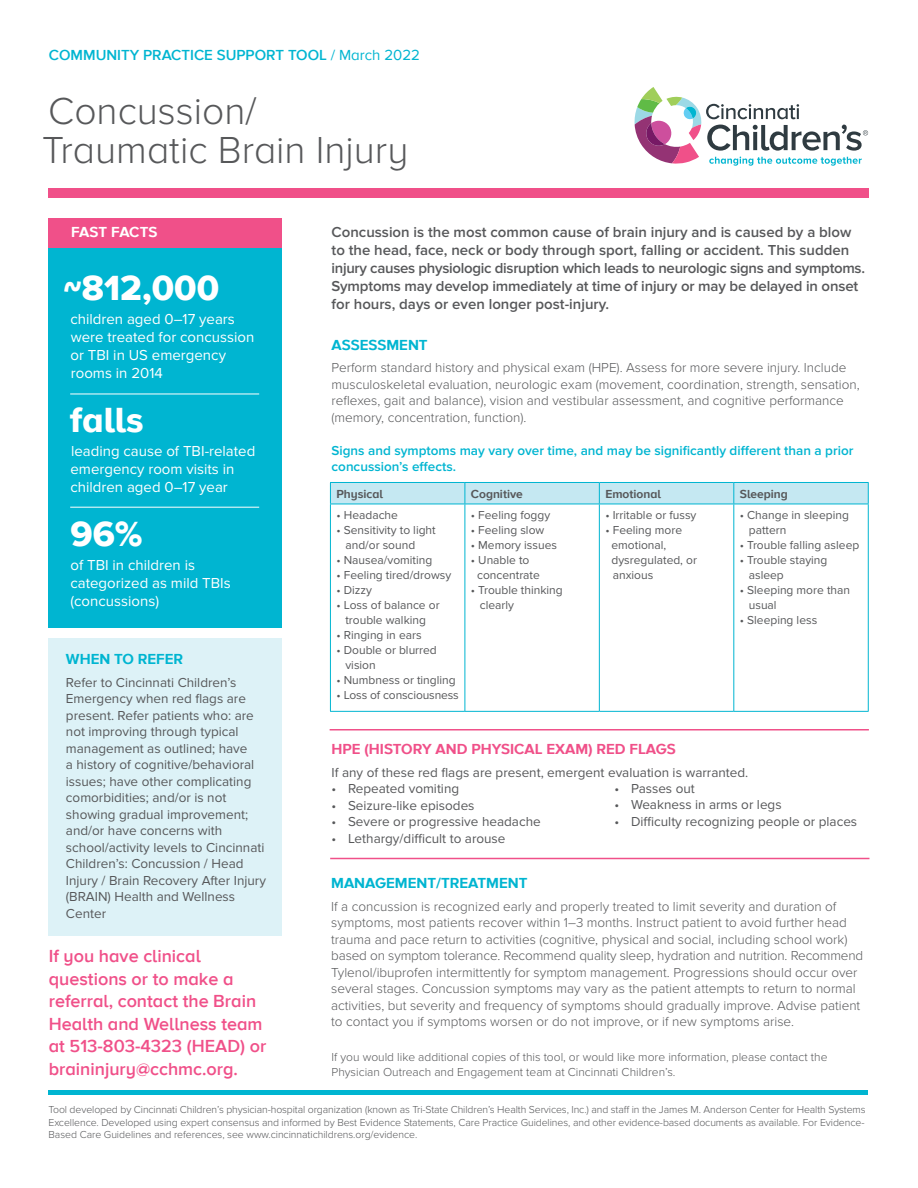
<style>
.page{position:relative;width:918px;height:1188px;background:#fff}
.page>*{position:absolute;margin:0;border:0;box-sizing:border-box;transform-origin:0 0}
.t1{font:300 39px "Proxima Nova A";color:#57585a}
.t2{font:36px "Proxima Nova A Extrabld";color:#fff}
.t3{font:600 18px/22.5px "Proxima Nova A";color:#f05089}
.t4{font:600 15px/18px "Proxima Nova";color:#57585a}
.t5{font:15px/18px "Proxima Nova";color:#fff}
.t6{font:700 15px "Proxima Nova A";color:#00b5d1}
.t7{font:600 15px "Proxima Nova A";color:#00b5d1}
.t8{font:700 15px "Proxima Nova A";color:#f05089}
.t9{font:700 15px "Proxima Nova A";letter-spacing:.005em;color:#fff}
.t10{font:300 13.5px/16.5px "Proxima Nova";color:#57585a}
.t11{font:13.5px/16.5px "Proxima Nova";color:#57585a}
.t12{font:600 13.5px/16.5px "Proxima Nova";color:#00b5d1}
.t13{font:12px/15px "Proxima Nova";color:#57585a}
.t14{font:300 12px/15px "Proxima Nova";color:#57585a}
.t15{font:700 12px "Proxima Nova A";color:#57585a}
.t16{font:300 10.5px "Proxima Nova";letter-spacing:-.01em;color:#57585a}
.s1{font-weight:400}
</style>
<div class="page">
<div style="left:49px;top:218px;width:233px;height:409px;background:#00b5d1"></div>
<svg style="left:635px;top:87px;width:233px;height:79px"></svg>
<div style="left:49px;top:189px;width:820px;height:9px;background:#f05089"></div>
<div style="left:49px;top:218px;width:233px;height:29px;background:#f05089"></div>
<hr style="left:330px;top:729px;width:539px;height:2px;background:#f05089">
<hr style="left:330px;top:858px;width:539px;height:1px;background:#f05089">
<hr style="left:70px;top:394px;width:189px;height:1px;background:#fff">
<hr style="left:49px;top:1091px;width:819px;height:4px;background:#00b5d1">
<div style="left:48px;top:638px;width:233px;height:297px;background:#ddf2f7"></div>
<svg style="left:330px;top:482px;width:539px;height:22px;background:#b5e3ef"></svg>
<hr style="left:330px;top:504px;width:135px;height:1px;background:#00b5d1">
<hr style="left:330px;top:504px;width:1px;height:207px;background:#00b5d1">
<hr style="left:465px;top:504px;width:134px;height:1px;background:#00b5d1">
<hr style="left:465px;top:504px;width:1px;height:207px;background:#00b5d1">
<hr style="left:599px;top:504px;width:135px;height:1px;background:#00b5d1">
<hr style="left:599px;top:504px;width:1px;height:207px;background:#00b5d1">
<hr style="left:734px;top:504px;width:135px;height:1px;background:#00b5d1">
<hr style="left:733px;top:504px;width:1px;height:207px;background:#00b5d1">
<hr style="left:868px;top:504px;width:1px;height:207px;background:#00b5d1">
<hr style="left:330px;top:711px;width:135px;height:1px;background:#00b5d1">
<hr style="left:465px;top:711px;width:134px;height:1px;background:#00b5d1">
<hr style="left:599px;top:711px;width:135px;height:1px;background:#00b5d1">
<hr style="left:734px;top:711px;width:135px;height:1px;background:#00b5d1">
<hr style="left:70px;top:507px;width:189px;height:1px;background:#fff">
<p class="t7" style="left:49px;top:46px;width:373px">COMMUNITY PRACTICE SUPPORT TOOL <span class="s1">/ March 2022</span></p>
<p class="t1" style="left:48px;top:88px;width:210px">Concussion/</p>
<p class="t1" style="left:42px;top:127px;width:368px">Traumatic Brain Injury</p>
<p class="t9" style="left:71px;top:224px;width:88px">FAST FACTS</p>
<p class="t2" style="left:63px;top:267px;width:157px">~812,000</p>
<p class="t5" style="left:70px;top:311px;width:185px">children aged 0–17 years were treated for concussion</p>
<p class="t5" style="left:70px;top:347px;width:157px">or TBI in US emergency rooms in 2014</p>
<p class="t2" style="left:70px;top:399px;width:75px">falls</p>
<p class="t5" style="left:70px;top:443px;width:186px">leading cause of TBI-related emergency room visits in children aged 0–17 year</p>
<p class="t2" style="left:71px;top:513px;width:74px">96%</p>
<p class="t5" style="left:70px;top:557px;width:126px">of TBI in children is</p>
<p class="t5" style="left:70px;top:575px;width:162px">categorized as mild TBIs</p>
<p class="t5" style="left:71px;top:593px;width:90px">(concussions)</p>
<p class="t6" style="left:66px;top:650px;width:119px">WHEN TO REFER</p>
<p class="t11" style="left:66px;top:674px;width:190px">Refer to Cincinnati Children’s<br>Emergency when red flags are present. Refer patients who: are not improving through typical management as outlined; have a history of cognitive/behavioral issues; have other complicating comorbidities; and/or is not</p>
<p class="t11" style="left:66px;top:806px;width:184px">showing gradual improvement; and/or have concerns with</p>
<p class="t11" style="left:66px;top:839px;width:202px">school/activity levels to Cincinnati<br>Children’s: Concussion / Head<br>Injury / Brain Recovery After Injury (BRAIN) Health and Wellness<br>Center</p>
<p class="t3" style="left:49px;top:946px;width:154px">If you have clinical</p>
<p class="t3" style="left:49px;top:968px;width:186px">questions or to make a</p>
<p class="t3" style="left:49px;top:991px;width:219px">referral, contact the Brain<br>Health and Wellness team at 513-803-4323 (HEAD) or braininjury@cchmc.org.</p>
<p class="t4" style="left:332px;top:224px;width:535px">Concussion is the most common cause of brain injury and is caused by a blow to the head, face, neck or body through sport, falling or accident. This sudden injury causes physiologic disruption which leads to neurologic signs and symptoms.<br>Symptoms may develop immediately at time of injury or may be delayed in onset for hours, days or even longer post-injury.</p>
<p class="t6" style="left:332px;top:336px;width:98px">ASSESSMENT</p>
<p class="t10" style="left:332px;top:360px;width:530px">Perform standard history and physical exam (HPE). Assess for more severe injury. Include musculoskeletal evaluation, neurologic exam (movement, coordination, strength, sensation, reflexes, gait and balance), vision and vestibular assessment, and cognitive performance (memory, concentration, function).</p>
<p class="t12" style="left:332px;top:442px;width:523px">Signs and symptoms may vary over time, and may be significantly different than a prior concussion’s effects.</p>
<p class="t15" style="left:336px;top:487px;width:48px">Physical</p>
<p class="t15" style="left:471px;top:487px;width:54px">Cognitive</p>
<p class="t15" style="left:605px;top:487px;width:57px">Emotional</p>
<p class="t15" style="left:740px;top:487px;width:50px">Sleeping</p>
<p class="t13" style="left:336px;top:508px;width:63px">• Headache</p>
<p class="t13" style="left:345px;top:523px;width:92px;text-indent:-9px">• Sensitivity to light and/or sound</p>
<p class="t13" style="left:336px;top:553px;width:97px">• Nausea/vomiting</p>
<p class="t13" style="left:336px;top:568px;width:116px">• Feeling tired/drowsy</p>
<p class="t13" style="left:336px;top:583px;width:37px">• Dizzy</p>
<p class="t13" style="left:336px;top:598px;width:105px;text-align:center">• Loss of balance or trouble walking</p>
<p class="t13" style="left:336px;top:628px;width:87px">• Ringing in ears</p>
<p class="t13" style="left:345px;top:643px;width:93px;text-indent:-9px">• Double or blurred vision</p>
<p class="t13" style="left:336px;top:673px;width:121px">• Numbness or tingling</p>
<p class="t13" style="left:336px;top:688px;width:124px">• Loss of consciousness</p>
<p class="t13" style="left:749px;top:508px;width:102px;text-indent:-9px">• Change in sleeping pattern</p>
<p class="t13" style="left:740px;top:538px;width:121px">• Trouble falling asleep</p>
<p class="t13" style="left:749px;top:553px;width:80px;text-indent:-9px">• Trouble staying asleep</p>
<p class="t13" style="left:749px;top:583px;width:103px;text-indent:-9px">• Sleeping more than usual</p>
<p class="t13" style="left:740px;top:613px;width:79px">• Sleeping less</p>
<p class="t13" style="left:471px;top:508px;width:81px">• Feeling foggy</p>
<p class="t13" style="left:471px;top:523px;width:75px">• Feeling slow</p>
<p class="t13" style="left:471px;top:538px;width:88px">• Memory issues</p>
<p class="t13" style="left:471px;top:553px;width:60px">• Unable to</p>
<p class="t13" style="left:477px;top:568px;width:64px">concentrate</p>
<p class="t13" style="left:480px;top:583px;width:84px;text-indent:-9px">• Trouble thinking clearly</p>
<p class="t13" style="left:605px;top:508px;width:93px">• Irritable or fussy</p>
<p class="t13" style="left:605px;top:523px;width:78px">• Feeling more</p>
<p class="t13" style="left:612px;top:538px;width:56px">emotional,</p>
<p class="t13" style="left:612px;top:553px;width:87px">dysregulated, or anxious</p>
<p class="t8" style="left:332px;top:741px;width:346px">HPE (HISTORY AND PHYSICAL EXAM) RED FLAGS</p>
<p class="t11" style="left:332px;top:765px;width:418px">If any of these red flags are present, emergent evaluation is warranted.</p>
<p class="t11" style="left:332px;top:781px;width:129px">• Repeated vomiting</p>
<p class="t11" style="left:332px;top:798px;width:145px">• Seizure-like episodes</p>
<p class="t11" style="left:332px;top:814px;width:211px">• Severe or progressive headache</p>
<p class="t11" style="left:332px;top:831px;width:175px">• Lethargy/difficult to arouse</p>
<p class="t11" style="left:615px;top:780px;width:82px">• Passes out</p>
<p class="t11" style="left:615px;top:797px;width:169px">• Weakness in arms or legs</p>
<p class="t11" style="left:615px;top:813px;width:244px">• Difficulty recognizing people or places</p>
<p class="t6" style="left:331px;top:875px;width:198px">MANAGEMENT/TREATMENT</p>
<p class="t10" style="left:331px;top:898px;width:534px">If a concussion is recognized early and properly treated to limit severity and duration of symptoms, most patients recover within 1–3 months. Instruct patient to avoid further head trauma and pace return to activities (cognitive, physical and social, including school work) based on symptom tolerance. Recommend quality sleep, hydration and nutrition. Recommend Tylenol/ibuprofen intermittently for symptom management. Progressions should occur over several stages. Concussion symptoms may vary as the patient attempts to return to normal activities, but severity and frequency of symptoms should gradually improve. Advise patient to contact you if symptoms worsen or do not improve, or if new symptoms arise.</p>
<p class="t14" style="left:332px;top:1050px;width:497px">If you would like additional copies of this tool, or would like more information, please contact the<br>Physician Outreach and Engagement team at Cincinnati Children’s.</p>
<p class="t16" style="left:49px;top:1104px;width:819px">Tool developed by Cincinnati Children’s physician-hospital organization (known as Tri-State Children’s Health Services, Inc.) and staff in the James M. Anderson Center for Health Systems</p>
<p class="t16" style="left:49px;top:1116px;width:817px">Excellence. Developed using expert consensus and informed by Best Evidence Statements, Care Practice Guidelines, and other evidence-based documents as available. For Evidence-</p>
<p class="t16" style="left:49px;top:1129px;width:370px">Based Care Guidelines and references, see www.cincinnatichildrens.org/evidence.</p>
</div>
